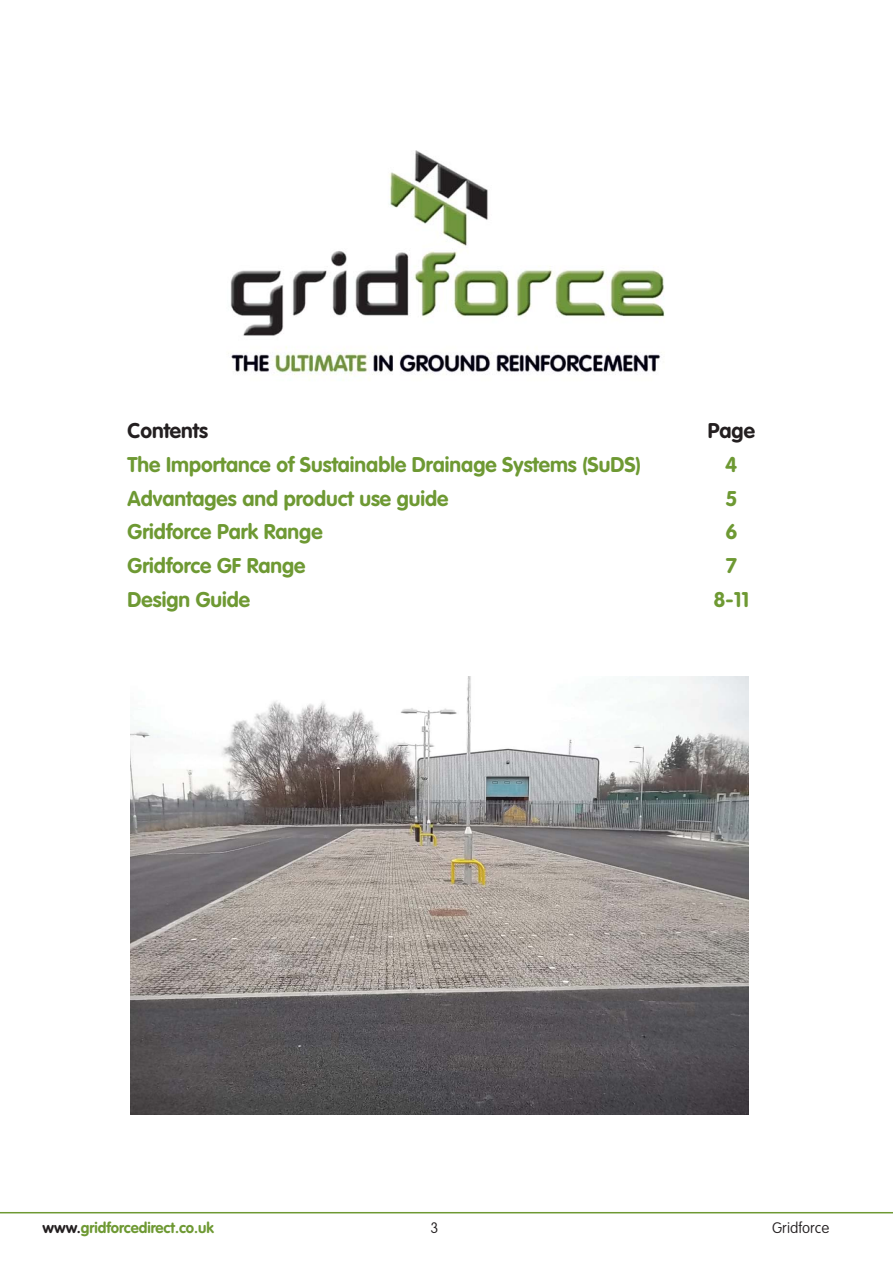
<style>
.page{position:relative;width:893px;height:1263px;background:#fff}
.page>*{position:absolute;margin:0;border:0;box-sizing:border-box;transform-origin:0 0}
.t1{font:700 21px "VAG Rounded";color:#6e9933}
.t2{font:700 21px "VAG Rounded";color:#231f20}
.t3{font:700 15px "VAG Rounded";color:#6e9933}
.t4{font:100 15px "VAG Rounded";color:#231f20}
.s1{color:#231f20}
</style>
<div class="page">
<hr style="left:0;top:1212px;width:893px;height:1px;background:#6e9933">
<img style="left:230px;top:150px;width:435px;height:230px">
<img style="left:130px;top:676px;width:618px;height:439px">
<p class="t2" style="left:128px;top:422px;width:82px">Contents</p>
<p class="t2" style="left:708px;top:422px;width:49px">Page</p>
<p class="t1" style="left:128px;top:456px;width:515px">The Importance of Sustainable Drainage Systems (SuDS)</p>
<p class="t1" style="left:725px;top:456px;width:14px">4</p>
<p class="t1" style="left:128px;top:489px;width:322px">Advantages and product use guide</p>
<p class="t1" style="left:725px;top:489px;width:14px">5</p>
<p class="t1" style="left:128px;top:523px;width:197px">Gridforce Park Range</p>
<p class="t1" style="left:725px;top:523px;width:14px">6</p>
<p class="t1" style="left:128px;top:557px;width:179px">Gridforce GF Range</p>
<p class="t1" style="left:726px;top:557px;width:13px">7</p>
<p class="t1" style="left:128px;top:590px;width:124px">Design Guide</p>
<p class="t1" style="left:713px;top:590px;width:37px">8-11</p>
<p class="t3" style="left:43px;top:1221px;width:173px"><span class="s1">www.</span>gridforcedirect.co.uk</p>
<p class="t4" style="left:430px;top:1221px;width:10px">3</p>
<p class="t4" style="left:772px;top:1221px;width:58px">Gridforce</p>
</div>
